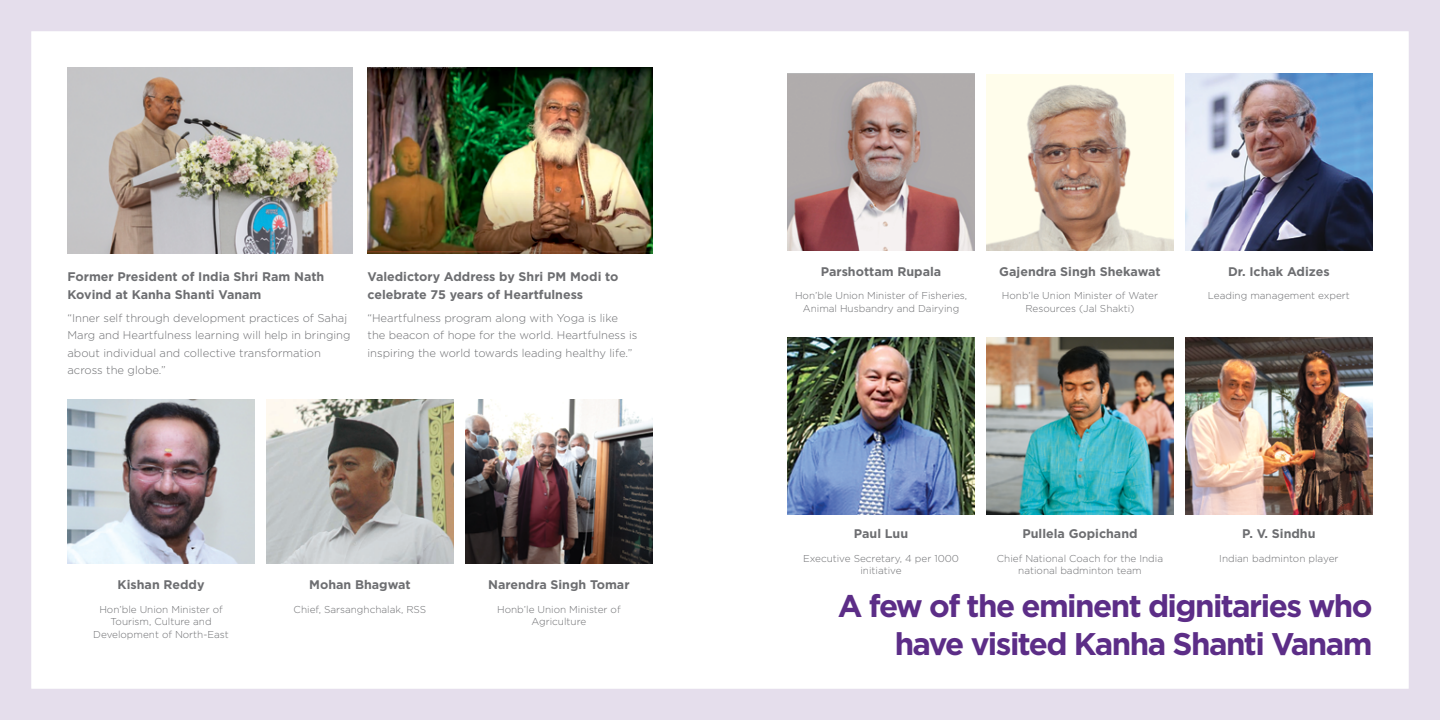
<style>
.page{position:relative;width:1440px;height:720px;background:#fff}
.page>*{position:absolute;margin:0;border:0;box-sizing:border-box;transform-origin:0 0}
.t1{font:700 31.38px/37.6px "Gotham";letter-spacing:-.05em;color:#5c2d87;text-align:right}
.t2{font:700 12.5px/17.5px "Gotham";color:#6d6e71}
.t3{font:300 11.25px/17.5px "Gotham";color:#6d6e71}
.t4{font:300 10px/12.5px "Gotham";color:#6d6e71;text-align:center}
</style>
<div class="page">
<img style="left:68px;top:68px;width:284px;height:185px">
<img style="left:68px;top:400px;width:187px;height:164px">
<img style="left:788px;top:74px;width:187px;height:177px">
<img style="left:788px;top:338px;width:187px;height:176px">
<img style="left:266px;top:400px;width:188px;height:164px">
<img style="left:986px;top:74px;width:188px;height:177px">
<img style="left:986px;top:338px;width:188px;height:176px">
<img style="left:465px;top:400px;width:187px;height:164px">
<img style="left:1185px;top:74px;width:187px;height:177px">
<img style="left:1185px;top:338px;width:187px;height:176px">
<img style="left:368px;top:68px;width:284px;height:185px">
<div style="left:0;top:0;width:1440px;height:720px;border:31px solid #beaed0"></div>
<p class="t2" style="left:68px;top:268px;width:258px">Former President of India Shri Ram Nath<br>Kovind at Kanha Shanti Vanam</p>
<p class="t3" style="left:68px;top:309px;width:285px">“Inner self through development practices of Sahaj Marg and Heartfulness learning will help in bringing about individual and collective transformation across the globe.”</p>
<p class="t2" style="left:368px;top:268px;width:253px">Valedictory Address by Shri PM Modi to celebrate 75 years of Heartfulness</p>
<p class="t3" style="left:368px;top:309px;width:271px">“Heartfulness program along with Yoga is like the beacon of hope for the world. Heartfulness is inspiring the world towards leading healthy life.”</p>
<p class="t2" style="left:118px;top:576px;width:88px">Kishan Reddy</p>
<p class="t4" style="left:93px;top:603px;width:137px">Hon’ble Union Minister of<br>Tourism, Culture and<br>Development of North-East</p>
<p class="t2" style="left:309px;top:576px;width:103px">Mohan Bhagwat</p>
<p class="t4" style="left:294px;top:603px;width:134px">Chief, Sarsanghchalak, RSS</p>
<p class="t2" style="left:488px;top:576px;width:143px">Narendra Singh Tomar</p>
<p class="t4" style="left:497px;top:603px;width:125px">Honb’le Union Minister of<br>Agriculture</p>
<p class="t2" style="left:821px;top:262px;width:122px">Parshottam Rupala</p>
<p class="t4" style="left:795px;top:289px;width:174px">Hon’ble Union Minister of Fisheries,<br>Animal Husbandry and Dairying</p>
<p class="t2" style="left:999px;top:262px;width:163px">Gajendra Singh Shekawat</p>
<p class="t4" style="left:1002px;top:289px;width:158px">Honb’le Union Minister of Water<br>Resources (Jal Shakti)</p>
<p class="t2" style="left:1228px;top:262px;width:103px">Dr. Ichak Adizes</p>
<p class="t4" style="left:1208px;top:289px;width:144px">Leading management expert</p>
<p class="t2" style="left:854px;top:525px;width:56px">Paul Luu</p>
<p class="t4" style="left:803px;top:552px;width:157px">Executive Secretary, 4 per 1000 initiative</p>
<p class="t2" style="left:1022px;top:525px;width:117px">Pullela Gopichand</p>
<p class="t4" style="left:997px;top:552px;width:168px">Chief National Coach for the India national badminton team</p>
<p class="t2" style="left:1242px;top:525px;width:75px">P. V. Sindhu</p>
<p class="t4" style="left:1219px;top:552px;width:121px">Indian badminton player</p>
<h1 class="t1" style="left:838px;top:587px;width:536px">A few of the eminent dignitaries who have visited Kanha Shanti Vanam</h1>
</div>
